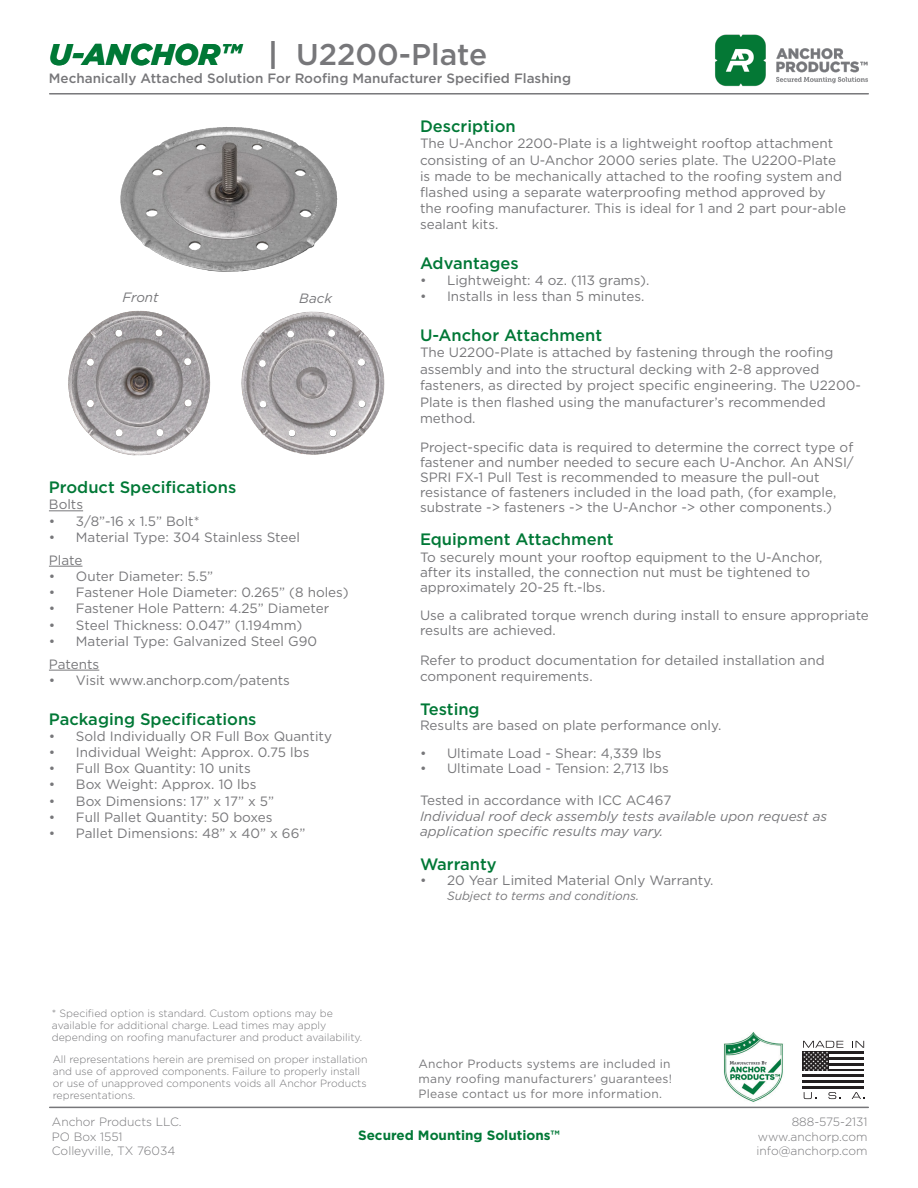
<style>
.page{position:relative;width:918px;height:1188px;background:#fff}
.page>*{position:absolute;margin:0;border:0;box-sizing:border-box;transform-origin:0 0}
.t1{font:500 30px "Gotham";color:#77777a}
.t2{font:500 16.5px "Gotham";color:#007836}
.t3{font:13.5px/15px "Gotham";color:#77777a}
.t4{font:italic 13.5px/15px "Gotham";color:#77777a}
.Tagline{font:500 13.5px "Gotham";color:#77777a}
.t5{font:700 13.5px "Gotham";color:#007836}
.t6{font:12px/15px "Gotham";letter-spacing:.02em;color:#77777a}
.t7{font:300 12px/14.4px "Gotham";color:#77777a}
.t8{font:italic 12px "Gotham";color:#77777a}
.t9{font:300 10.5px/12px "Gotham";color:#77777a}
.s1{font-weight:900;font-style:italic;color:#007836}
</style>
<div class="page">
<hr style="left:50px;top:93px;width:818px;height:2px;background:#77777a">
<img style="left:715px;top:34px;width:153px;height:53px">
<hr style="left:50px;top:1107px;width:818px;height:1px;background:#77777a">
<img style="left:724px;top:1032px;width:59px;height:70px">
<div style="left:803px;top:1051px;width:61px;height:38px;background:#231f20"></div>
<hr style="left:829px;top:1054px;width:35px;height:3px;background:#fff">
<hr style="left:829px;top:1060px;width:35px;height:3px;background:#fff">
<hr style="left:829px;top:1066px;width:35px;height:2px;background:#fff">
<hr style="left:803px;top:1071px;width:61px;height:3px;background:#fff">
<hr style="left:803px;top:1077px;width:61px;height:3px;background:#fff">
<hr style="left:803px;top:1083px;width:61px;height:3px;background:#fff">
<svg style="left:803px;top:1041px;width:40px;height:30px"></svg>
<svg style="left:852px;top:1041px;width:12px;height:7px"></svg>
<svg style="left:804px;top:1092px;width:13px;height:7px"></svg>
<svg style="left:828px;top:1092px;width:13px;height:7px"></svg>
<svg style="left:852px;top:1092px;width:13px;height:7px"></svg>
<hr style="left:49px;top:510px;width:34px;height:1px;background:#77777a">
<hr style="left:49px;top:566px;width:33px;height:1px;background:#77777a">
<hr style="left:49px;top:670px;width:50px;height:1px;background:#77777a">
<img style="left:68px;top:310px;width:317px;height:146px">
<img style="left:120px;top:127px;width:218px;height:145px">
<p class="t1" style="left:49px;top:35px;width:440px"><span class="s1">U-ANCHOR™</span> | U2200-Plate</p>
<p class="Tagline" style="left:49px;top:70px;width:524px">Mechanically Attached Solution For Roofing Manufacturer Specified Flashing</p>
<p class="t4" style="left:122px;top:289px;width:38px">Front</p>
<p class="t4" style="left:299px;top:290px;width:34px">Back</p>
<p class="t2" style="left:49px;top:477px;width:189px">Product Specifications</p>
<p class="t3" style="left:49px;top:497px;width:36px">Bolts</p>
<p class="t3" style="left:49px;top:513px;width:152px">• 3/8”-16 x 1.5” Bolt*</p>
<p class="t3" style="left:49px;top:529px;width:253px">• Material Type: 304 Stainless Steel</p>
<p class="t3" style="left:49px;top:552px;width:35px">Plate</p>
<p class="t3" style="left:49px;top:568px;width:166px">• Outer Diameter: 5.5”</p>
<p class="t3" style="left:49px;top:585px;width:301px">• Fastener Hole Diameter: 0.265” (8 holes)</p>
<p class="t3" style="left:49px;top:601px;width:282px">• Fastener Hole Pattern: 4.25” Diameter</p>
<p class="t3" style="left:49px;top:617px;width:255px">• Steel Thickness: 0.047” (1.194mm)</p>
<p class="t3" style="left:49px;top:633px;width:270px">• Material Type: Galvanized Steel G90</p>
<p class="t3" style="left:49px;top:656px;width:52px">Patents</p>
<p class="t3" style="left:49px;top:672px;width:243px">• Visit www.anchorp.com/patents</p>
<p class="t2" style="left:49px;top:708px;width:209px">Packaging Specifications</p>
<p class="t3" style="left:49px;top:728px;width:285px">• Sold Individually OR Full Box Quantity</p>
<p class="t3" style="left:49px;top:744px;width:262px">• Individual Weight: Approx. 0.75 lbs</p>
<p class="t3" style="left:49px;top:761px;width:203px">• Full Box Quantity: 10 units</p>
<p class="t3" style="left:49px;top:777px;width:209px">• Box Weight: Approx. 10 lbs</p>
<p class="t3" style="left:49px;top:793px;width:227px">• Box Dimensions: 17” x 17” x 5”</p>
<p class="t3" style="left:49px;top:809px;width:225px">• Full Pallet Quantity: 50 boxes</p>
<p class="t3" style="left:49px;top:825px;width:258px">• Pallet Dimensions: 48” x 40” x 66”</p>
<p class="t2" style="left:420px;top:116px;width:97px">Description</p>
<p class="t3" style="left:420px;top:135px;width:428px;line-height:16.2px">The U-Anchor 2200-Plate is a lightweight rooftop attachment consisting of an U-Anchor 2000 series plate. The U2200-Plate is made to be mechanically attached to the roofing system and flashed using a separate waterproofing method approved by the roofing manufacturer. This is ideal for 1 and 2 part pour-able sealant kits.</p>
<p class="t2" style="left:420px;top:252px;width:100px">Advantages</p>
<p class="t3" style="left:420px;top:273px;width:231px">• Lightweight: 4 oz. (113 grams).</p>
<p class="t3" style="left:420px;top:289px;width:226px">• Installs in less than 5 minutes.</p>
<p class="t2" style="left:420px;top:324px;width:184px">U-Anchor Attachment</p>
<p class="t3" style="left:420px;top:344px;width:442px;line-height:16.5px">The U2200-Plate is attached by fastening through the roofing assembly and into the structural decking with 2-8 approved fasteners, as directed by project specific engineering. The U2200- Plate is then flashed using the manufacturer’s recommended method.</p>
<p class="t3" style="left:420px;top:439px;width:435px">Project-specific data is required to determine the correct type of fastener and number needed to secure each U-Anchor. An ANSI/ SPRI FX-1 Pull Test is recommended to measure the pull-out resistance of fasteners included in the load path, (for example, substrate -&gt; fasteners -&gt; the U-Anchor -&gt; other components.)</p>
<p class="t2" style="left:420px;top:529px;width:195px">Equipment Attachment</p>
<p class="t3" style="left:420px;top:549px;width:404px">To securely mount your rooftop equipment to the U-Anchor, after its installed, the connection nut must be tightened to approximately 20-25 ft.-lbs.</p>
<p class="t3" style="left:420px;top:608px;width:450px">Use a calibrated torque wrench during install to ensure appropriate results are achieved.</p>
<p class="t3" style="left:420px;top:652px;width:406px;line-height:16.2px">Refer to product documentation for detailed installation and component requirements.</p>
<p class="t2" style="left:420px;top:698px;width:61px">Testing</p>
<p class="t3" style="left:420px;top:717px;width:303px">Results are based on plate performance only.</p>
<p class="t3" style="left:420px;top:746px;width:243px">• Ultimate Load - Shear: 4,339 lbs</p>
<p class="t3" style="left:420px;top:761px;width:250px">• Ultimate Load - Tension: 2,713 lbs</p>
<p class="t3" style="left:420px;top:792px;width:253px">Tested in accordance with ICC AC467</p>
<p class="t4" style="left:420px;top:809px;width:409px">Individual roof deck assembly tests available upon request as application specific results may vary.</p>
<p class="t2" style="left:420px;top:853px;width:78px">Warranty</p>
<p class="t3" style="left:420px;top:872px;width:295px">• 20 Year Limited Material Only Warranty.</p>
<p class="t8" style="left:447px;top:888px;width:194px">Subject to terms and conditions.</p>
<p class="t9" style="left:52px;top:1007px;width:312px">* Specified option is standard. Custom options may be available for additional charge. Lead times may apply depending on roofing manufacturer and product availability.</p>
<p class="t9" style="left:53px;top:1053px;width:317px">All representations herein are premised on proper installation and use of approved components. Failure to properly install or use of unapproved components voids all Anchor Products representations.</p>
<p class="t6" style="left:419px;top:1056px;width:255px">Anchor Products systems are included in many roofing manufacturers’ guarantees!<br>Please contact us for more information.</p>
<p class="t7" style="left:52px;top:1115px;width:131px">Anchor Products LLC.<br>PO Box 1551<br>Colleyville, TX 76034</p>
<p class="t7" style="left:757px;top:1115px;width:113px;text-align:justify;text-indent:35px">888-575-2131 www.anchorp.com info@anchorp.com</p>
<p class="t5" style="left:358px;top:1126px;width:203px">Secured Mounting Solutions™</p>
</div>
